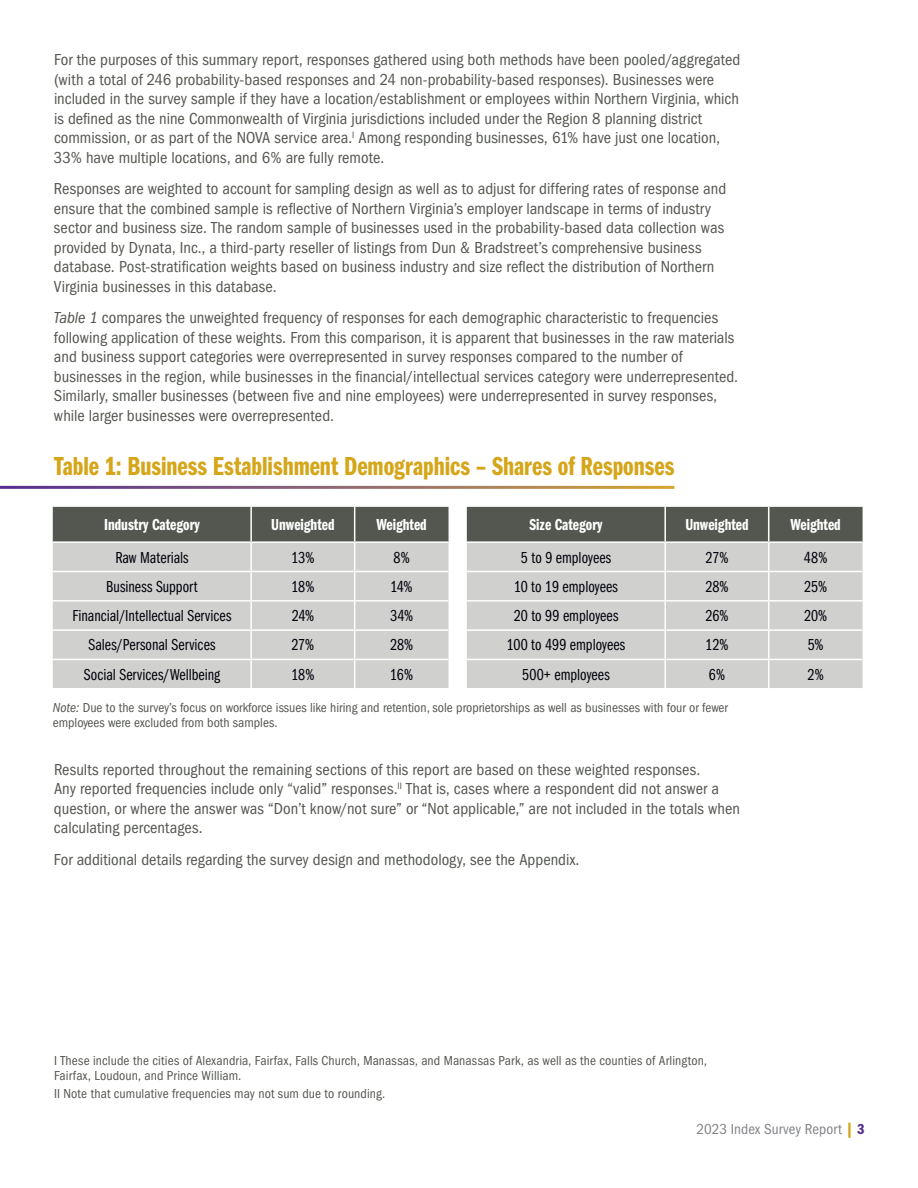
<style>
.page{position:relative;width:918px;height:1188px;background:#fff}
.page>*{position:absolute;margin:0;border:0;box-sizing:border-box;transform-origin:0 0}
.t1{font:27px "ITC Franklin Gothic Std Dm Cp";color:#d5a619}
.t2{font:condensed 16.5px/19.5px "ITC Franklin Gothic Std";letter-spacing:.005em;color:#545750}
.t3{font:16.5px "ITC Franklin Gothic Std Bk Cp";color:#00000a}
.t4{font:16.5px "ITC Franklin Gothic Std Dm Cp";color:#fff}
.t5{font:condensed 15px "ITC Franklin Gothic Std";letter-spacing:.005em;color:#808285}
.t6{font:condensed 13.5px/15px "ITC Franklin Gothic Std";letter-spacing:.005em;color:#545750}
.s1{font-style:italic}
.s2{font-family:"ITC Franklin Gothic Std Dm Cd";font-stretch:normal;color:#d5a619}
.s3{font-family:"ITC Franklin Gothic Std Dm Cd";font-stretch:normal;color:#542e8f}
</style>
<div class="page">
<svg style="left:467px;top:507px;width:396px;height:181px;background:#babcb8"></svg>
<svg style="left:53px;top:507px;width:396px;height:181px;background:#babcb8"></svg>
<p class="t2" style="left:54px;top:50px;width:688px">For the purposes of this summary report, responses gathered using both methods have been pooled/aggregated (with a total of 246 probability-based responses and 24 non-probability-based responses). Businesses were included in the survey sample if they have a location/establishment or employees within Northern Virginia, which is defined as the nine Commonwealth of Virginia jurisdictions included under the Region 8 planning district commission, or as part of the NOVA service area.<sup>I</sup> Among responding businesses, 61% have just one location, 33% have multiple locations, and 6% are fully remote.</p>
<p class="t2" style="left:54px;top:179px;width:674px">Responses are weighted to account for sampling design as well as to adjust for differing rates of response and ensure that the combined sample is reflective of Northern Virginia’s employer landscape in terms of industry sector and business size. The random sample of businesses used in the probability-based data collection was provided by Dynata, Inc., a third-party reseller of listings from Dun &amp; Bradstreet’s comprehensive business database. Post-stratification weights based on business industry and size reflect the distribution of Northern Virginia businesses in this database.</p>
<p class="t2" style="left:54px;top:308px;width:686px"><span class="s1">Table 1</span> compares the unweighted frequency of responses for each demographic characteristic to frequencies following application of these weights. From this comparison, it is apparent that businesses in the raw materials and business support categories were overrepresented in survey responses compared to the number of businesses in the region, while businesses in the financial/intellectual services category were underrepresented.<br>Similarly, smaller businesses (between five and nine employees) were underrepresented in survey responses, while larger businesses were overrepresented.</p>
<h1 class="t1" style="left:54px;top:452px;width:622px">Table 1: Business Establishment Demographics – Shares of Responses</h1>
<p class="t4" style="left:104px;top:516px;width:97px">Industry Category</p>
<p class="t4" style="left:271px;top:516px;width:65px">Unweighted</p>
<p class="t4" style="left:376px;top:516px;width:52px">Weighted</p>
<p class="t3" style="left:115px;top:548px;width:75px">Raw Materials</p>
<p class="t3" style="left:291px;top:548px;width:24px">13%</p>
<p class="t3" style="left:394px;top:548px;width:18px">8%</p>
<p class="t3" style="left:106px;top:577px;width:93px">Business Support</p>
<p class="t3" style="left:291px;top:577px;width:24px">18%</p>
<p class="t3" style="left:391px;top:577px;width:24px">14%</p>
<p class="t3" style="left:73px;top:607px;width:160px">Financial/Intellectual Services</p>
<p class="t3" style="left:292px;top:607px;width:24px">24%</p>
<p class="t3" style="left:390px;top:607px;width:25px">34%</p>
<p class="t3" style="left:88px;top:636px;width:129px">Sales/Personal Services</p>
<p class="t3" style="left:292px;top:636px;width:24px">27%</p>
<p class="t3" style="left:390px;top:636px;width:25px">28%</p>
<p class="t3" style="left:84px;top:665px;width:138px">Social Services/Wellbeing</p>
<p class="t3" style="left:291px;top:665px;width:24px">18%</p>
<p class="t3" style="left:390px;top:665px;width:24px">16%</p>
<p class="t4" style="left:530px;top:516px;width:74px">Size Category</p>
<p class="t4" style="left:685px;top:516px;width:65px">Unweighted</p>
<p class="t4" style="left:791px;top:516px;width:52px">Weighted</p>
<p class="t3" style="left:521px;top:548px;width:92px">5 to 9 employees</p>
<p class="t3" style="left:706px;top:548px;width:24px">27%</p>
<p class="t3" style="left:804px;top:548px;width:25px">48%</p>
<p class="t3" style="left:514px;top:577px;width:105px">10 to 19 employees</p>
<p class="t3" style="left:705px;top:577px;width:25px">28%</p>
<p class="t3" style="left:804px;top:577px;width:24px">25%</p>
<p class="t3" style="left:514px;top:607px;width:106px">20 to 99 employees</p>
<p class="t3" style="left:705px;top:607px;width:25px">26%</p>
<p class="t3" style="left:804px;top:607px;width:25px">20%</p>
<p class="t3" style="left:507px;top:636px;width:120px">100 to 499 employees</p>
<p class="t3" style="left:705px;top:636px;width:25px">12%</p>
<p class="t3" style="left:808px;top:636px;width:17px">5%</p>
<p class="t3" style="left:522px;top:665px;width:89px">500+ employees</p>
<p class="t3" style="left:709px;top:665px;width:18px">6%</p>
<p class="t3" style="left:808px;top:665px;width:18px">2%</p>
<p class="t6" style="left:53px;top:700px;width:677px"><span class="s1">Note:</span> Due to the survey’s focus on workforce issues like hiring and retention, sole proprietorships as well as businesses with four or fewer employees were excluded from both samples.</p>
<p class="t2" style="left:54px;top:760px;width:687px">Results reported throughout the remaining sections of this report are based on these weighted responses.<br>Any reported frequencies include only “valid” responses.<sup>II</sup> That is, cases where a respondent did not answer a question, or where the answer was “Don’t know/not sure” or “Not applicable,” are not included in the totals when calculating percentages.</p>
<p class="t2" style="left:54px;top:850px;width:527px">For additional details regarding the survey design and methodology, see the Appendix.</p>
<p class="t6" style="left:54px;top:1053px;width:655px">I These include the cities of Alexandria, Fairfax, Falls Church, Manassas, and Manassas Park, as well as the counties of Arlington,<br>Fairfax, Loudoun, and Prince William.</p>
<p class="t6" style="left:54px;top:1086px;width:333px">II Note that cumulative frequencies may not sum due to rounding.</p>
<p class="t5" style="left:697px;top:1121px;width:170px">2023 Index Survey Report <span class="s2">|</span> <span class="s3">3</span></p>
</div>
